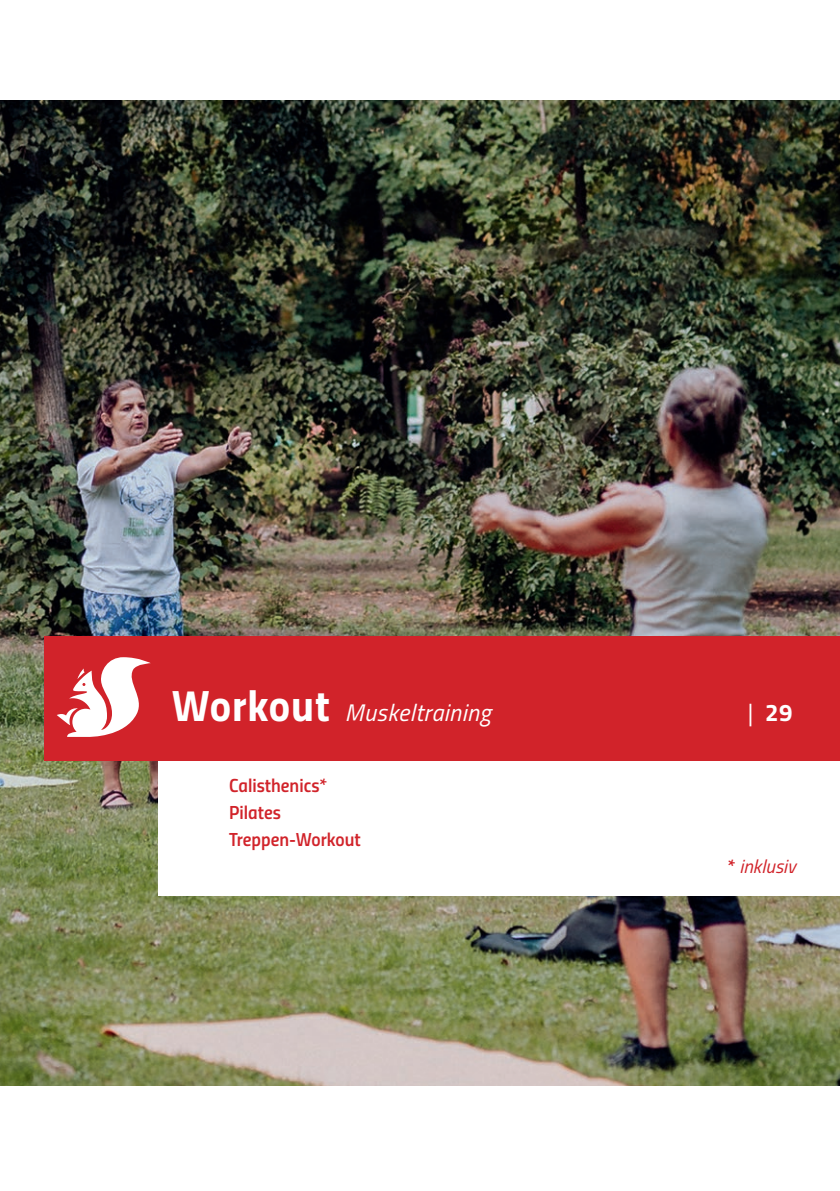
<style>
.page{position:relative;width:840px;height:1191px;background:#fff}
.page>*{position:absolute;margin:0;border:0;box-sizing:border-box;transform-origin:0 0}
.t1{font:italic 24px "Titillium";letter-spacing:.02em;color:#fff}
.t2{font:700 24px "Titillium";color:#fff}
.t3{font:19px/27px "Titillium Semibold Upright";color:#d1232a}
.t4{font:italic 19px "Titillium";color:#d1232a}
.s1{font-family:"Titillium Bold Upright";font-style:normal;font-size:44px}
.s2{font-weight:400;font-style:italic}
.s3{font-family:"Titillium Semibold Upright";font-style:normal}
</style>
<div class="page">
<img style="left:0;top:100px;width:839px;height:985px">
<div style="left:158px;top:761px;width:681px;height:134px;background:#fff"></div>
<div style="left:44px;top:636px;width:795px;height:125px;background:#d1232a"></div>
<svg style="left:57px;top:657px;width:94px;height:80px"></svg>
<p class="t1" style="left:172px;top:695px;width:320px"><span class="s1">Workout</span> Muskeltraining</p>
<p class="t3" style="left:229px;top:771px;width:133px">Calisthenics*<br>Pilates<br>Treppen-Workout</p>
<p class="t2" style="left:745px;top:694px;width:48px"><span class="s2">|</span> 29</p>
<p class="t4" style="left:727px;top:853px;width:69px"><span class="s3">*</span> inklusiv</p>
</div>
